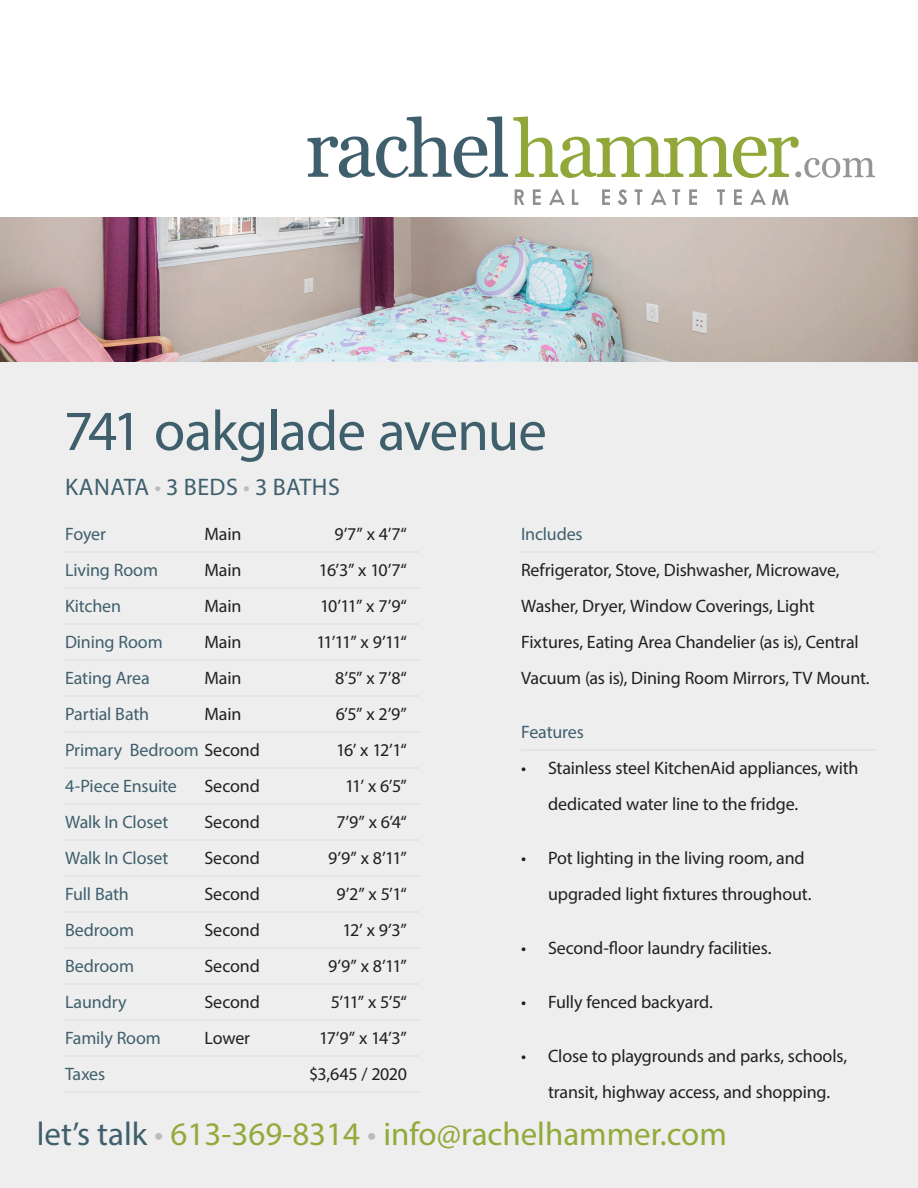
<style>
.page{position:relative;width:918px;height:1188px;background:#fff}
.page>*{position:absolute;margin:0;border:0;box-sizing:border-box;transform-origin:0 0}
.Header_1{font:57px "Myriad Pro";letter-spacing:-.02em;color:#3f5f6d}
.t1{font:33px "Myriad Pro";color:#93aa3b}
.Fast_Notes{font:24px "Myriad Pro";letter-spacing:.02em;color:#3f5f6d}
.Small_Text{font:18px/36px "Myriad Pro";letter-spacing:-.01em;color:#231f20}
.Specs{font:18px "Myriad Pro";letter-spacing:-.01em;color:#231f20}
.Specs-2{font:18px "Myriad Pro";letter-spacing:-.01em;color:#3f5f6d}
.s1{color:#babbba}
.s2{color:#231f20}
.s3{color:#3f5f6d}
</style>
<div class="page">
<div style="left:0;top:218px;width:918px;height:970px;background:#eee"></div>
<svg style="left:515px;top:189px;width:9px;height:16px"></svg>
<svg style="left:533px;top:189px;width:8px;height:16px"></svg>
<svg style="left:549px;top:189px;width:16px;height:16px"></svg>
<svg style="left:572px;top:189px;width:6px;height:16px"></svg>
<svg style="left:602px;top:189px;width:8px;height:16px"></svg>
<svg style="left:618px;top:189px;width:9px;height:16px"></svg>
<svg style="left:635px;top:189px;width:7px;height:16px"></svg>
<svg style="left:651px;top:189px;width:15px;height:16px"></svg>
<svg style="left:672px;top:189px;width:8px;height:16px"></svg>
<svg style="left:689px;top:189px;width:8px;height:16px"></svg>
<svg style="left:717px;top:189px;width:8px;height:16px"></svg>
<svg style="left:734px;top:189px;width:8px;height:16px"></svg>
<svg style="left:750px;top:189px;width:16px;height:16px"></svg>
<svg style="left:772px;top:189px;width:17px;height:16px"></svg>
<svg style="left:308px;top:116px;width:567px;height:62px"></svg>
<hr style="left:65px;top:551px;width:354px;height:2px;background:#e1e2e4">
<hr style="left:65px;top:587px;width:354px;height:2px;background:#e1e2e4">
<hr style="left:65px;top:623px;width:354px;height:2px;background:#e1e2e4">
<hr style="left:65px;top:659px;width:354px;height:2px;background:#e1e2e4">
<hr style="left:65px;top:695px;width:354px;height:2px;background:#e1e2e4">
<hr style="left:65px;top:731px;width:354px;height:2px;background:#e1e2e4">
<hr style="left:65px;top:767px;width:354px;height:2px;background:#e1e2e4">
<hr style="left:65px;top:803px;width:354px;height:2px;background:#e1e2e4">
<hr style="left:65px;top:839px;width:354px;height:2px;background:#e1e2e4">
<hr style="left:65px;top:875px;width:354px;height:2px;background:#e1e2e4">
<hr style="left:65px;top:911px;width:354px;height:2px;background:#e1e2e4">
<hr style="left:65px;top:947px;width:354px;height:2px;background:#e1e2e4">
<hr style="left:65px;top:983px;width:354px;height:2px;background:#e1e2e4">
<hr style="left:65px;top:1019px;width:354px;height:2px;background:#e1e2e4">
<hr style="left:65px;top:1055px;width:354px;height:2px;background:#e1e2e4">
<hr style="left:65px;top:1091px;width:354px;height:2px;background:#e1e2e4">
<hr style="left:521px;top:551px;width:354px;height:2px;background:#e1e2e4">
<hr style="left:521px;top:749px;width:354px;height:2px;background:#e1e2e4">
<img style="left:0;top:218px;width:918px;height:144px">
<p class="Header_1" style="left:64px;top:396px;width:485px">741 oakglade avenue</p>
<p class="Fast_Notes" style="left:65px;top:472px;width:276px">KANATA <span class="s1">•</span> 3 BEDS <span class="s1">•</span> 3 BATHS</p>
<p class="Specs-2" style="left:65px;top:523px;width:42px">Foyer</p>
<p class="Specs" style="left:205px;top:523px;width:38px">Main</p>
<p class="Specs" style="left:334px;top:523px;width:74px">9’7” x 4’7“</p>
<p class="Specs-2" style="left:65px;top:559px;width:95px">Living Room</p>
<p class="Specs" style="left:205px;top:559px;width:38px">Main</p>
<p class="Specs" style="left:319px;top:559px;width:90px">16’3” x 10’7“</p>
<p class="Specs-2" style="left:65px;top:595px;width:58px">Kitchen</p>
<p class="Specs" style="left:205px;top:595px;width:38px">Main</p>
<p class="Specs" style="left:320px;top:595px;width:88px">10’11” x 7’9“</p>
<p class="Specs-2" style="left:65px;top:631px;width:99px">Dining Room</p>
<p class="Specs" style="left:205px;top:631px;width:38px">Main</p>
<p class="Specs" style="left:316px;top:631px;width:92px">11’11” x 9’11“</p>
<p class="Specs-2" style="left:65px;top:667px;width:86px">Eating Area</p>
<p class="Specs" style="left:205px;top:667px;width:38px">Main</p>
<p class="Specs" style="left:335px;top:667px;width:73px">8’5” x 7’8“</p>
<p class="Specs-2" style="left:65px;top:703px;width:86px">Partial Bath</p>
<p class="Specs" style="left:205px;top:703px;width:38px">Main</p>
<p class="Specs" style="left:336px;top:703px;width:73px">6’5” x 2’9”</p>
<p class="Specs-2" style="left:65px;top:739px;width:196px">Primary Bedroom <span class="s2">Second</span></p>
<p class="Specs" style="left:336px;top:739px;width:72px">16’ x 12’1“</p>
<p class="Specs-2" style="left:65px;top:775px;width:113px">4-Piece Ensuite</p>
<p class="Specs" style="left:205px;top:775px;width:57px">Second</p>
<p class="Specs" style="left:345px;top:775px;width:63px">11’ x 6’5”</p>
<p class="Specs-2" style="left:65px;top:811px;width:105px">Walk In Closet</p>
<p class="Specs" style="left:205px;top:811px;width:57px">Second</p>
<p class="Specs" style="left:336px;top:811px;width:72px">7’9” x 6’4“</p>
<p class="Specs-2" style="left:65px;top:847px;width:105px">Walk In Closet</p>
<p class="Specs" style="left:205px;top:847px;width:57px">Second</p>
<p class="Specs" style="left:328px;top:847px;width:80px">9’9” x 8’11”</p>
<p class="Specs-2" style="left:65px;top:883px;width:65px">Full Bath</p>
<p class="Specs" style="left:205px;top:883px;width:57px">Second</p>
<p class="Specs" style="left:336px;top:883px;width:72px">9’2” x 5’1“</p>
<p class="Specs-2" style="left:65px;top:919px;width:71px">Bedroom</p>
<p class="Specs" style="left:205px;top:919px;width:57px">Second</p>
<p class="Specs" style="left:342px;top:919px;width:66px">12’ x 9’3”</p>
<p class="Specs-2" style="left:65px;top:955px;width:71px">Bedroom</p>
<p class="Specs" style="left:205px;top:955px;width:57px">Second</p>
<p class="Specs" style="left:328px;top:955px;width:80px">9’9” x 8’11”</p>
<p class="Specs-2" style="left:65px;top:991px;width:63px">Laundry</p>
<p class="Specs" style="left:205px;top:991px;width:57px">Second</p>
<p class="Specs" style="left:331px;top:991px;width:78px">5’11” x 5’5“</p>
<p class="Specs-2" style="left:65px;top:1027px;width:97px">Family Room</p>
<p class="Specs" style="left:205px;top:1027px;width:47px">Lower</p>
<p class="Specs" style="left:319px;top:1027px;width:89px">17’9” x 14’3”</p>
<p class="Specs-2" style="left:65px;top:1063px;width:42px">Taxes</p>
<p class="Specs" style="left:309px;top:1063px;width:99px">$3,645 / 2020</p>
<p class="Specs-2" style="left:521px;top:523px;width:63px">Includes</p>
<p class="Small_Text" style="left:521px;top:552px;width:350px">Refrigerator, Stove, Dishwasher, Microwave, Washer, Dryer, Window Coverings, Light Fixtures, Eating Area Chandelier (as is), Central Vacuum (as is), Dining Room Mirrors, TV Mount.</p>
<p class="Specs-2" style="left:521px;top:721px;width:64px">Features</p>
<p class="Small_Text" style="left:548px;top:750px;width:312px;text-indent:-27px">• Stainless steel KitchenAid appliances, with dedicated water line to the fridge.</p>
<p class="Small_Text" style="left:548px;top:840px;width:265px;text-indent:-27px">• Pot lighting in the living room, and upgraded light fixtures throughout.</p>
<p class="Small_Text" style="left:521px;top:930px;width:252px">• Second-floor laundry facilities.</p>
<p class="Small_Text" style="left:521px;top:984px;width:193px">• Fully fenced backyard.</p>
<p class="Small_Text" style="left:521px;top:1038px;width:328px;text-align:center">• Close to playgrounds and parks, schools, transit, highway access, and shopping.</p>
<p class="t1" style="left:37px;top:1113px;width:692px"><span class="s3">let’s talk</span> <span class="s1">•</span> 613-369-8314 <span class="s1">•</span> info@rachelhammer.com</p>
</div>
